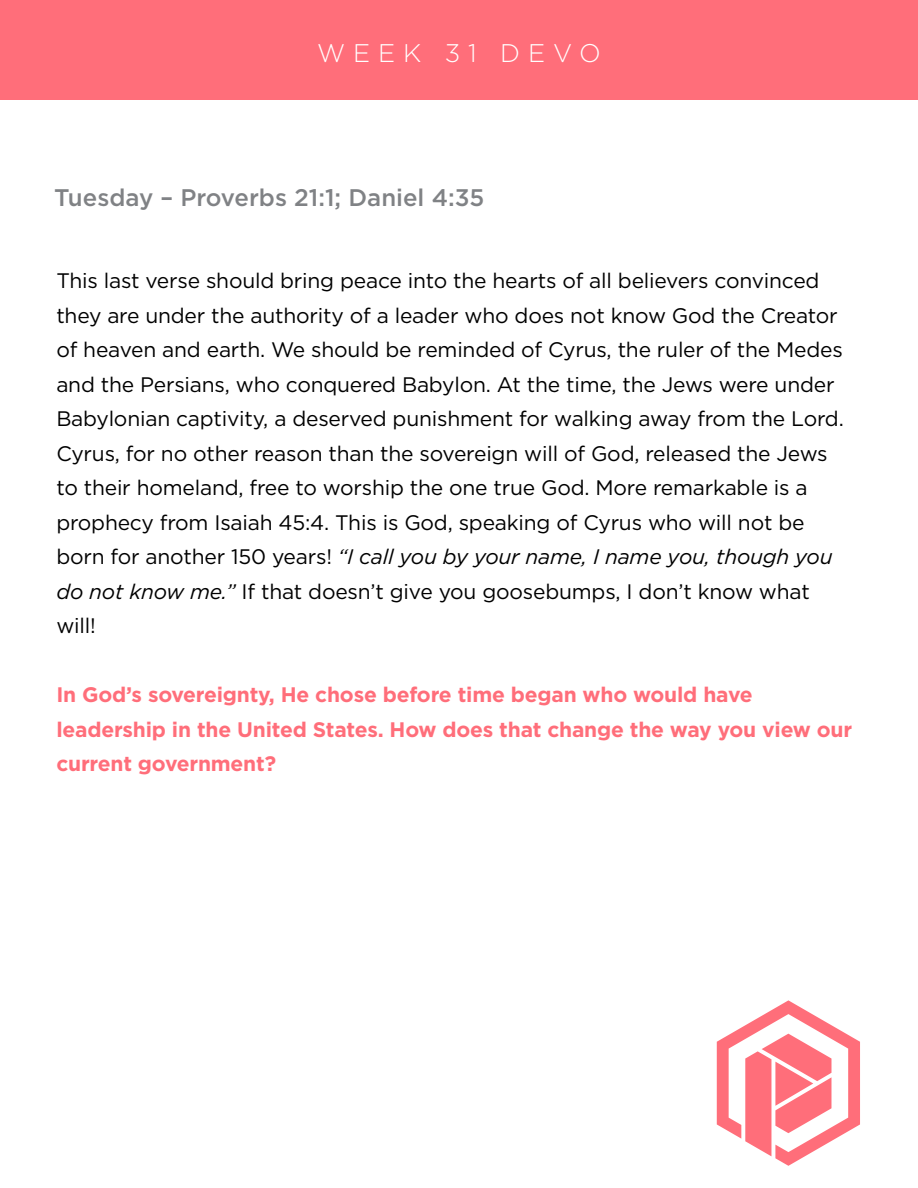
<style>
.page{position:relative;width:918px;height:1188px;background:#fff}
.page>*{position:absolute;margin:0;border:0;box-sizing:border-box;transform-origin:0 0}
.t1{font:300 25.5px "Gotham HTF";letter-spacing:.31em;color:#fff}
.t2{font:500 24px "Gotham HTF";color:#808285}
.t3{font:21px/34.5px "Gotham HTF";letter-spacing:-.01em;color:#000}
.t4{font:700 21px/34.5px "Gotham HTF";letter-spacing:-.01em;color:#ff6e7a}
.s1{font-style:italic}
</style>
<div class="page">
<div style="left:0;top:0;width:918px;height:99px;background:#ff6e7a"></div>
<svg style="left:717px;top:1000px;width:143px;height:166px"></svg>
<p class="t1" style="left:317px;top:39px;width:285px">WEEK 31 DEVO</p>
<p class="t2" style="left:54px;top:184px;width:432px">Tuesday – Proverbs 21:1; Daniel 4:35</p>
<p class="t3" style="left:56px;top:263px;width:789px">This last verse should bring peace into the hearts of all believers convinced they are under the authority of a leader who does not know God the Creator of heaven and earth. We should be reminded of Cyrus, the ruler of the Medes and the Persians, who conquered Babylon. At the time, the Jews were under Babylonian captivity, a deserved punishment for walking away from the Lord.<br>Cyrus, for no other reason than the sovereign will of God, released the Jews to their homeland, free to worship the one true God. More remarkable is a prophecy from Isaiah 45:4. This is God, speaking of Cyrus who will not be born for another 150 years! <span class="s1">“I call you by your name, I name you, though you do not know me.”</span> If that doesn’t give you goosebumps, I don’t know what will!</p>
<p class="t4" style="left:56px;top:677px;width:797px">In God’s sovereignty, He chose before time began who would have leadership in the United States. How does that change the way you view our current government?</p>
</div>
